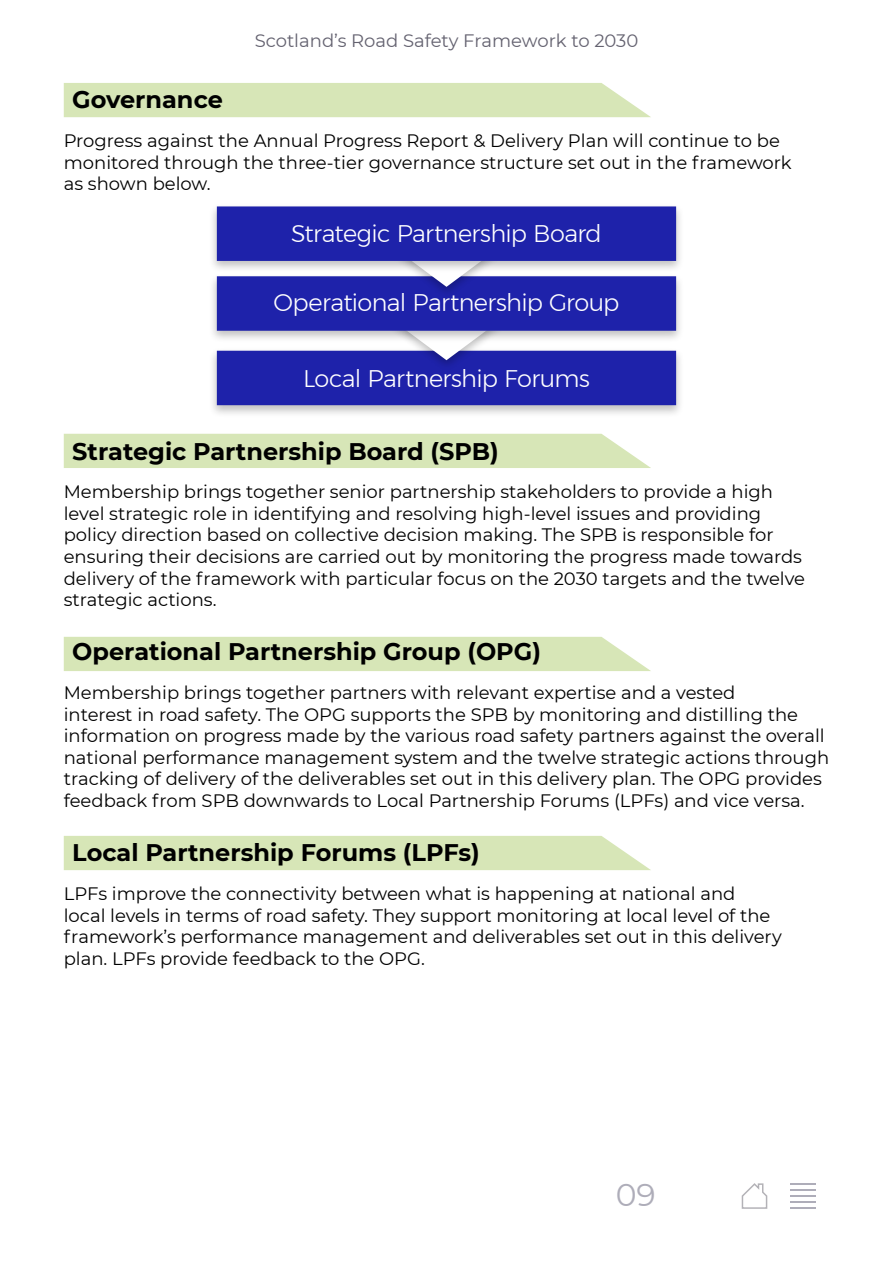
<style>
.page{position:relative;width:893px;height:1263px;background:#fff}
.page>*{position:absolute;margin:0;border:0;box-sizing:border-box;transform-origin:0 0}
.t1{font:31.5px "Montserrat";color:#aeadb9}
.Boxd_Header{font:700 24px "Montserrat";color:#000}
.Highlight{font:300 24px "Montserrat";letter-spacing:-.025em;color:#fff}
.Body{font:18px/21.6px "Montserrat";color:#000}
.t2{font:18px "Montserrat";color:#646270}
</style>
<div class="page">
<hr style="left:790px;top:1183px;width:25px;height:2px;background:#aeadb9">
<hr style="left:790px;top:1189px;width:25px;height:2px;background:#aeadb9">
<hr style="left:790px;top:1195px;width:25px;height:2px;background:#aeadb9">
<hr style="left:790px;top:1201px;width:25px;height:2px;background:#aeadb9">
<hr style="left:790px;top:1207px;width:25px;height:2px;background:#aeadb9">
<svg style="left:741px;top:1183px;width:27px;height:26px"></svg>
<div style="left:64px;top:83px;width:587px;height:34px;background:#d7e6b7"></div>
<div style="left:64px;top:434px;width:587px;height:34px;background:#d7e6b7"></div>
<div style="left:64px;top:637px;width:587px;height:34px;background:#d7e6b7"></div>
<div style="left:64px;top:836px;width:587px;height:34px;background:#d7e6b7"></div>
<div style="left:208px;top:346px;width:476px;height:72px;background:#000;opacity:.25"></div>
<div style="left:208px;top:272px;width:476px;height:71px;background:#000;opacity:.25"></div>
<div style="left:208px;top:202px;width:476px;height:71px;background:#000;opacity:.25"></div>
<svg style="left:217px;top:206px;width:459px;height:199px;background:#4347b6"></svg>
<p class="t2" style="left:255px;top:28px;width:385px">Scotland’s Road Safety Framework to 2030</p>
<p class="Boxd_Header" style="left:72px;top:82px;width:152px">Governance</p>
<p class="Body" style="left:64px;top:129px;width:729px">Progress against the Annual Progress Report &amp; Delivery Plan will continue to be monitored through the three-tier governance structure set out in the framework as shown below.</p>
<p class="Highlight" style="left:291px;top:216px;width:312px">Strategic Partnership Board</p>
<p class="Highlight" style="left:273px;top:285px;width:347px">Operational Partnership Group</p>
<p class="Highlight" style="left:303px;top:360px;width:288px">Local Partnership Forums</p>
<p class="Boxd_Header" style="left:72px;top:434px;width:428px">Strategic Partnership Board (SPB)</p>
<p class="Body" style="left:64px;top:480px;width:743px">Membership brings together senior partnership stakeholders to provide a high level strategic role in identifying and resolving high-level issues and providing policy direction based on collective decision making. The SPB is responsible for ensuring their decisions are carried out by monitoring the progress made towards delivery of the framework with particular focus on the 2030 targets and the twelve strategic actions.</p>
<p class="Boxd_Header" style="left:72px;top:635px;width:470px">Operational Partnership Group (OPG)</p>
<p class="Body" style="left:64px;top:681px;width:767px">Membership brings together partners with relevant expertise and a vested<br>interest in road safety. The OPG supports the SPB by monitoring and distilling the information on progress made by the various road safety partners against the overall national performance management system and the twelve strategic actions through tracking of delivery of the deliverables set out in this delivery plan. The OPG provides feedback from SPB downwards to Local Partnership Forums (LPFs) and vice versa.</p>
<p class="Boxd_Header" style="left:72px;top:835px;width:409px">Local Partnership Forums (LPFs)</p>
<p class="Body" style="left:64px;top:882px;width:719px">LPFs improve the connectivity between what is happening at national and<br>local levels in terms of road safety. They support monitoring at local level of the framework’s performance management and deliverables set out in this delivery plan. LPFs provide feedback to the OPG.</p>
<h1 class="t1" style="left:616px;top:1173px;width:42px">09</h1>
</div>
